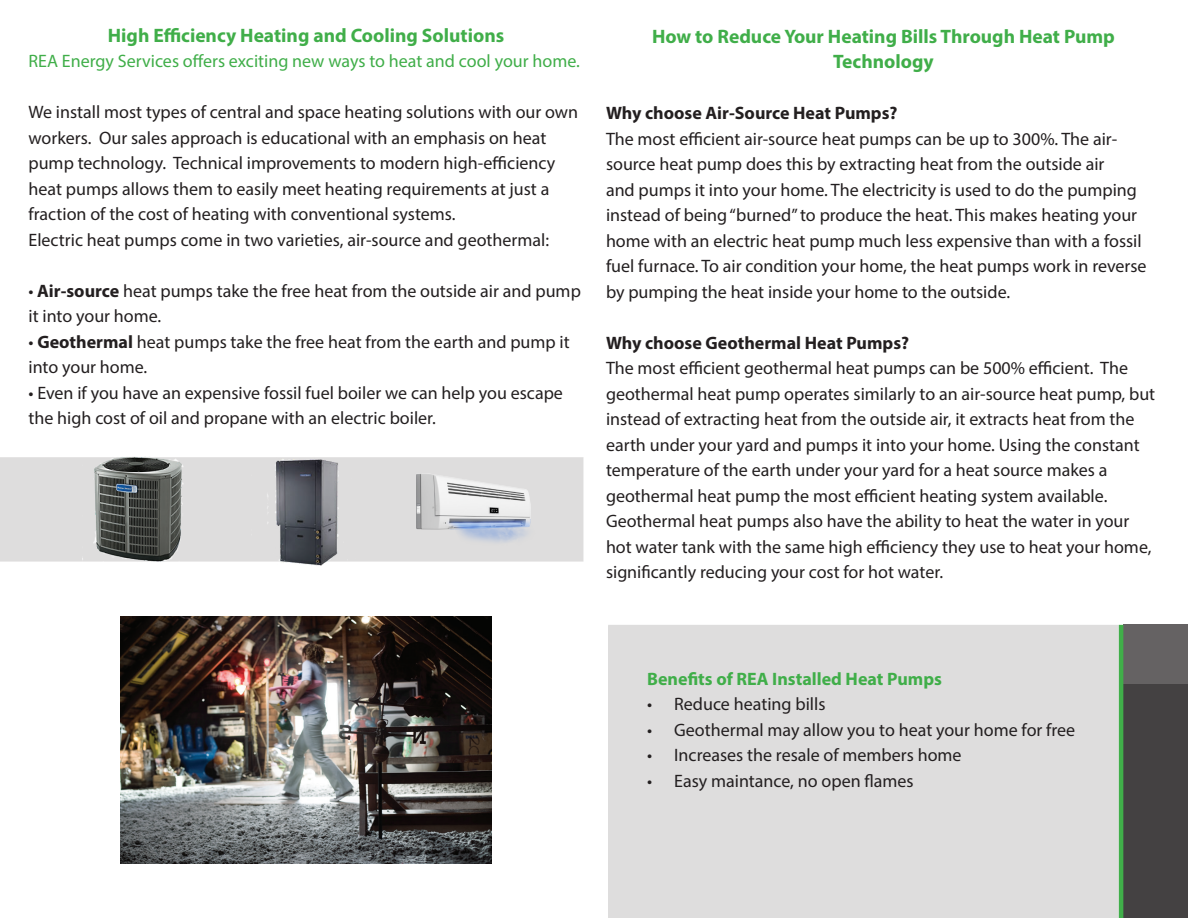
<style>
.page{position:relative;width:1188px;height:918px;background:#fff}
.page>*{position:absolute;margin:0;border:0;box-sizing:border-box;transform-origin:0 0}
.t1{font:700 19.5px/25.5px "Myriad Pro";color:#40ae49;text-align:center}
.t2{font:18px/25.5px "Myriad Pro";color:#231f20}
.t3{font:18px "Myriad Pro";color:#40ae49}
.t4{font:700 18px "Myriad Pro";color:#40ae49}
.s1{font-weight:700}
</style>
<div class="page">
<div style="left:0;top:457px;width:584px;height:105px;background:#dedddd"></div>
<img style="left:120px;top:616px;width:372px;height:248px">
<img style="left:83px;top:456px;width:109px;height:106px">
<img style="left:251px;top:457px;width:110px;height:109px">
<img style="left:417px;top:474px;width:127px;height:71px">
<div style="left:1123px;top:684px;width:65px;height:234px;background:#444142"></div>
<div style="left:1123px;top:625px;width:65px;height:59px;background:#656263"></div>
<div style="left:608px;top:625px;width:511px;height:293px;background:#dedddd"></div>
<hr style="left:1119px;top:625px;width:4px;height:293px;background:#40ae49">
<p class="t1" style="left:108px;top:22px;width:398px">High Efficiency Heating and Cooling Solutions</p>
<p class="t3" style="left:28px;top:50px;width:553px">REA Energy Services offers exciting new ways to heat and cool your home.</p>
<p class="t2" style="left:28px;top:99px;width:551px">We install most types of central and space heating solutions with our own workers. Our sales approach is educational with an emphasis on heat pump technology. Technical improvements to modern high-efficiency heat pumps allows them to easily meet heating requirements at just a fraction of the cost of heating with conventional systems.</p>
<p class="t2" style="left:28px;top:227px;width:522px">Electric heat pumps come in two varieties, air-source and geothermal:</p>
<p class="t2" style="left:28px;top:278px;width:554px">• <span class="s1">Air-source</span> heat pumps take the free heat from the outside air and pump it into your home.</p>
<p class="t2" style="left:28px;top:329px;width:543px">• <span class="s1">Geothermal</span> heat pumps take the free heat from the earth and pump it into your home.</p>
<p class="t2" style="left:28px;top:380px;width:536px">• Even if you have an expensive fossil fuel boiler we can help you escape the high cost of oil and propane with an electric boiler.</p>
<p class="t1" style="left:652px;top:23px;width:464px">How to Reduce Your Heating Bills Through Heat Pump<br>Technology</p>
<p class="t2" style="left:606px;top:100px;width:542px"><span class="s1">Why choose Air-Source Heat Pumps?<br></span>The most efficient air-source heat pumps can be up to 300%. The air&shy;source heat pump does this by extracting heat from the outside air<br>and pumps it into your home. The electricity is used to do the pumping instead of being “burned” to produce the heat. This makes heating your home with an electric heat pump much less expensive than with a fossil fuel furnace. To air condition your home, the heat pumps work in reverse by pumping the heat inside your home to the outside.</p>
<p class="t2" style="left:606px;top:330px;width:551px"><span class="s1">Why choose Geothermal Heat Pumps?<br></span>The most efficient geothermal heat pumps can be 500% efficient. The geothermal heat pump operates similarly to an air-source heat pump, but instead of extracting heat from the outside air, it extracts heat from the earth under your yard and pumps it into your home. Using the constant temperature of the earth under your yard for a heat source makes a geothermal heat pump the most efficient heating system available.<br>Geothermal heat pumps also have the ability to heat the water in your hot water tank with the same high efficiency they use to heat your home, significantly reducing your cost for hot water.</p>
<p class="t4" style="left:647px;top:667px;width:296px">Benefits of REA Installed Heat Pumps</p>
<p class="t2" style="left:647px;top:691px;width:180px">• Reduce heating bills</p>
<p class="t2" style="left:647px;top:717px;width:430px">• Geothermal may allow you to heat your home for free</p>
<p class="t2" style="left:647px;top:742px;width:316px">• Increases the resale of members home</p>
<p class="t2" style="left:647px;top:768px;width:268px">• Easy maintance, no open flames</p>
</div>
